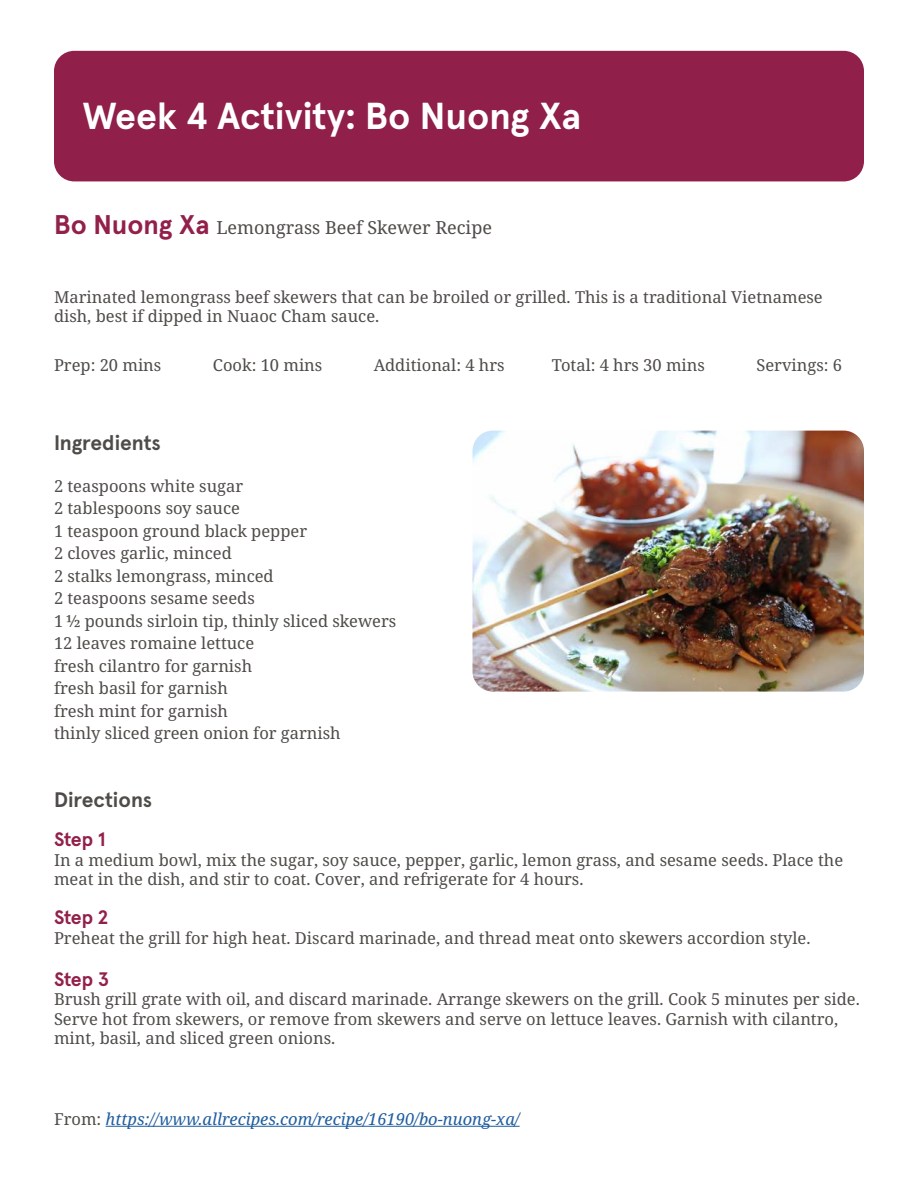
<style>
.page{position:relative;width:918px;height:1188px;background:#fff}
.page>*{position:absolute;margin:0;border:0;box-sizing:border-box;transform-origin:0 0}
.t1{font:700 37.5px "Apercu Pro";color:#fff}
.t2{font:700 21px "Apercu Pro";color:#4e4b48}
.t3{font:700 19.5px "Apercu Pro";letter-spacing:-.005em;color:#92204a}
.t4{font:18px "Noto Serif";color:#4e4b48}
.t5{font:16.5px/22.5px "Noto Serif";color:#4e4b48}
.t6{font:italic 16.5px "Noto Serif";color:#1f5d9e}
.s1{font-family:"Apercu Pro";font-weight:700;font-size:27px;color:#92204a}
.s2{font-style:normal;color:#4e4b48}
</style>
<div class="page">
<div style="left:54px;top:51px;width:810px;height:130px;background:#901f49;border-radius:20px"></div>
<img style="left:472px;top:431px;width:392px;height:261px">
<hr style="left:106px;top:1126px;width:414px;height:1px;background:#1f5d9e">
<h1 class="t1" style="left:83px;top:102px;width:500px">Week 4 Activity: Bo Nuong Xa</h1>
<p class="t4" style="left:54px;top:220px;width:440px"><span class="s1">Bo Nuong Xa</span> Lemongrass Beef Skewer Recipe</p>
<p class="t5" style="left:54px;top:289px;width:770px;line-height:19.5px">Marinated lemongrass beef skewers that can be broiled or grilled. This is a traditional Vietnamese dish, best if dipped in Nuaoc Cham sauce.</p>
<p class="t5" style="left:54px;top:355px;width:109px">Prep: 20 mins</p>
<p class="t5" style="left:213px;top:355px;width:111px">Cook: 10 mins</p>
<p class="t5" style="left:374px;top:355px;width:132px">Additional: 4 hrs</p>
<p class="t5" style="left:552px;top:355px;width:155px">Total: 4 hrs 30 mins</p>
<p class="t5" style="left:756px;top:355px;width:87px">Servings: 6</p>
<p class="t2" style="left:54px;top:434px;width:108px">Ingredients</p>
<p class="t5" style="left:54px;top:476px;width:344px">2 teaspoons white sugar<br>2 tablespoons soy sauce<br>1 teaspoon ground black pepper<br>2 cloves garlic, minced<br>2 stalks lemongrass, minced<br>2 teaspoons sesame seeds<br>1 ½ pounds sirloin tip, thinly sliced skewers<br>12 leaves romaine lettuce<br>fresh cilantro for garnish<br>fresh basil for garnish<br>fresh mint for garnish<br>thinly sliced green onion for garnish</p>
<p class="t2" style="left:54px;top:792px;width:100px">Directions</p>
<p class="t3" style="left:54px;top:832px;width:53px">Step 1</p>
<p class="t5" style="left:54px;top:851px;width:791px;line-height:19.5px">In a medium bowl, mix the sugar, soy sauce, pepper, garlic, lemon grass, and sesame seeds. Place the meat in the dish, and stir to coat. Cover, and refrigerate for 4 hours.</p>
<p class="t3" style="left:54px;top:910px;width:56px">Step 2</p>
<p class="t5" style="left:54px;top:928px;width:758px">Preheat the grill for high heat. Discard marinade, and thread meat onto skewers accordion style.</p>
<p class="t3" style="left:54px;top:971px;width:57px">Step 3</p>
<p class="t5" style="left:54px;top:991px;width:807px;line-height:19.5px">Brush grill grate with oil, and discard marinade. Arrange skewers on the grill. Cook 5 minutes per side.<br>Serve hot from skewers, or remove from skewers and serve on lettuce leaves. Garnish with cilantro, mint, basil, and sliced green onions.</p>
<p class="t6" style="left:54px;top:1112px;width:467px"><span class="s2">From:</span> https://www.allrecipes.com/recipe/16190/bo-nuong-xa/</p>
</div>
